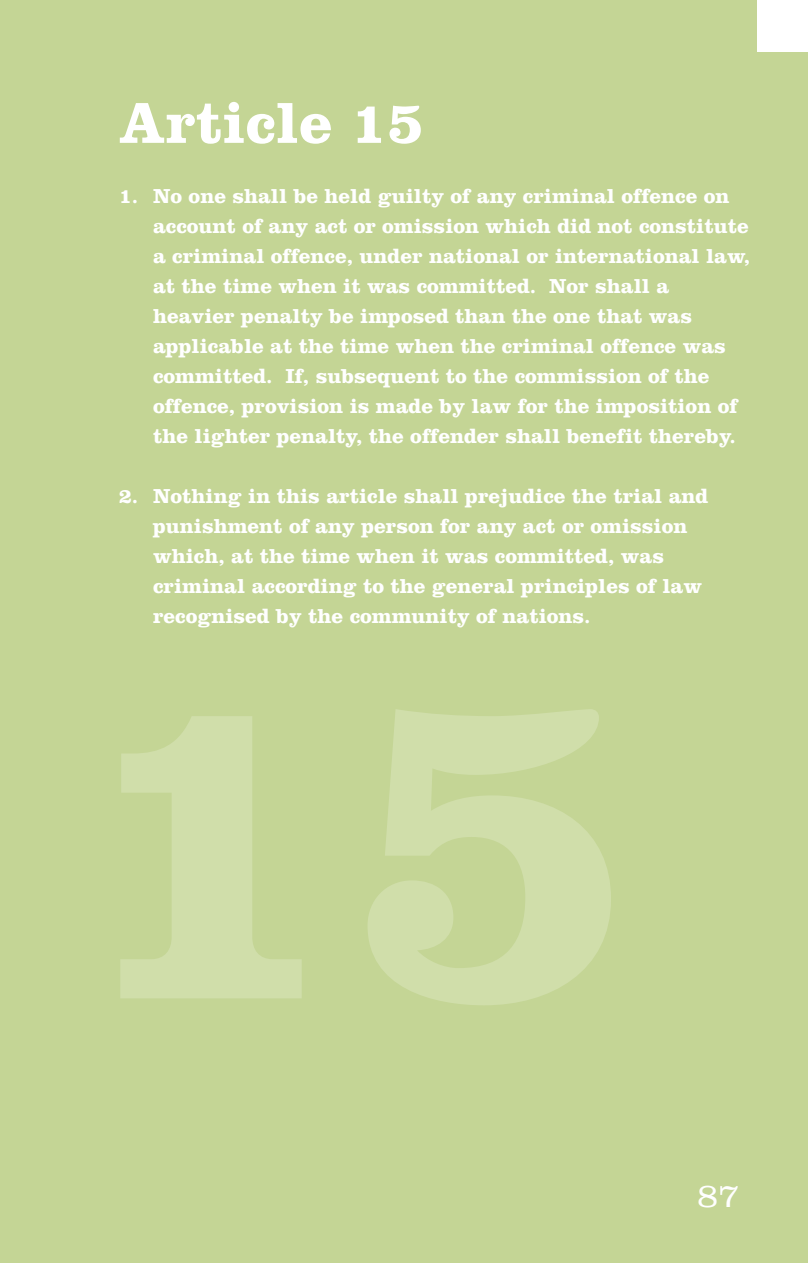
<style>
.page{position:relative;width:808px;height:1263px;background:#c4d595}
.page>*{position:absolute;margin:0;border:0;box-sizing:border-box;transform-origin:0 0}
.t1{font:700 466.5px "Clarendon";color:#d0deaa}
.t2{font:700 60px "Clarendon";color:#fff}
.t3{font:300 34.5px "Clarendon";color:#fff}
.t4{font:700 21px/30px "Clarendon";color:#fff}
</style>
<div class="page">
<div style="left:757px;top:0;width:51px;height:51px;background:#fff"></div>
<h2 class="t2" style="left:119px;top:103px;width:306px">Article 15</h2>
<p class="t4" style="left:153px;top:183px;width:599px;text-indent:-34px">1. No one shall be held guilty of any criminal offence on account of any act or omission which did not constitute a criminal offence, under national or international law, at the time when it was committed. Nor shall a heavier penalty be imposed than the one that was applicable at the time when the criminal offence was committed. If, subsequent to the commission of the offence, provision is made by law for the imposition of the lighter penalty, the offender shall benefit thereby.</p>
<p class="t4" style="left:153px;top:483px;width:557px;text-indent:-34px">2. Nothing in this article shall prejudice the trial and punishment of any person for any act or omission which, at the time when it was committed, was criminal according to the general principles of law recognised by the community of nations.</p>
<h1 class="t1" style="left:66px;top:689px;width:572px">15</h1>
<h3 class="t3" style="left:697px;top:1184px;width:44px">87</h3>
</div>
